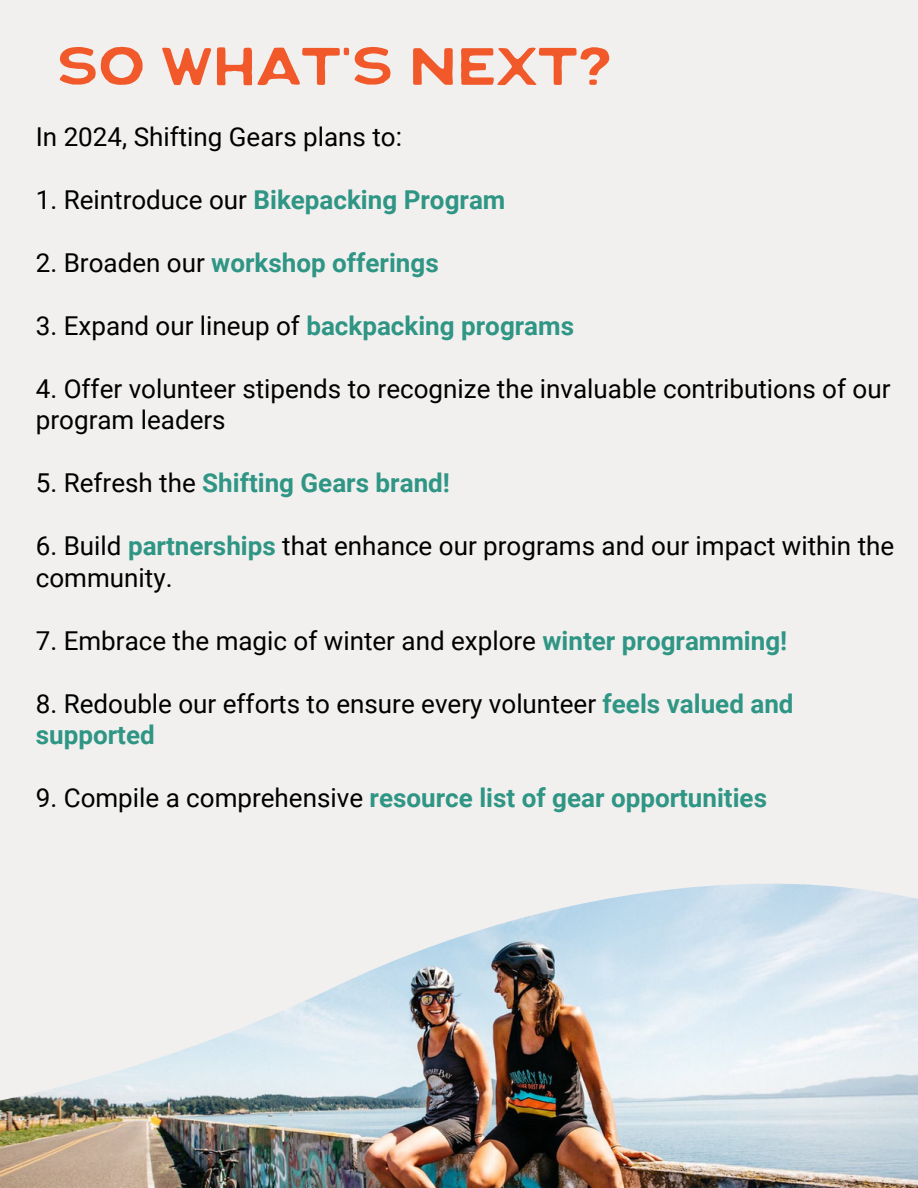
<style>
.page{position:relative;width:918px;height:1188px;background:#f1f0ef}
.page>*{position:absolute;margin:0;border:0;box-sizing:border-box;transform-origin:0 0}
.t1{font:54.9px "TAY Lennon";letter-spacing:.27em;color:#f1592a}
.t2{font:25.95px/31.5px "Roboto";color:#000}
.t3{font:700 25.95px "Roboto";color:#2f9584}
.s1{font-weight:400;color:#000}
.s2{font-weight:700;color:#2f9584}
</style>
<div class="page">
<img style="left:0;top:1140px;width:918px;height:48px">
<img style="left:0;top:883px;width:918px;height:257px">
<p class="t1" style="left:57px;top:47px;width:556px">SO WHAT’S NEXT?</p>
<p class="t2" style="left:36px;top:121px;width:368px">In 2024, Shifting Gears plans to:</p>
<p class="t3" style="left:36px;top:185px;width:471px"><span class="s1">1. Reintroduce our</span> Bikepacking Program</p>
<p class="t3" style="left:36px;top:248px;width:404px"><span class="s1">2. Broaden our</span> workshop offerings</p>
<p class="t2" style="left:36px;top:310px;width:540px">3. Expand our lineup of <span class="s2">backpacking programs</span></p>
<p class="t2" style="left:36px;top:373px;width:856px">4. Offer volunteer stipends to recognize the invaluable contributions of our program leaders</p>
<p class="t3" style="left:36px;top:468px;width:416px"><span class="s1">5. Refresh the</span> Shifting Gears brand!</p>
<p class="t2" style="left:36px;top:531px;width:860px">6. Build <span class="s2">partnerships</span> that enhance our programs and our impact within the community.</p>
<p class="t2" style="left:36px;top:625px;width:753px">7. Embrace the magic of winter and explore <span class="s2">winter programming!</span></p>
<p class="t2" style="left:36px;top:688px;width:759px">8. Redouble our efforts to ensure every volunteer <span class="s2">feels valued and supported</span></p>
<p class="t3" style="left:36px;top:783px;width:733px"><span class="s1">9. Compile a comprehensive</span> resource list of gear opportunities</p>
</div>
